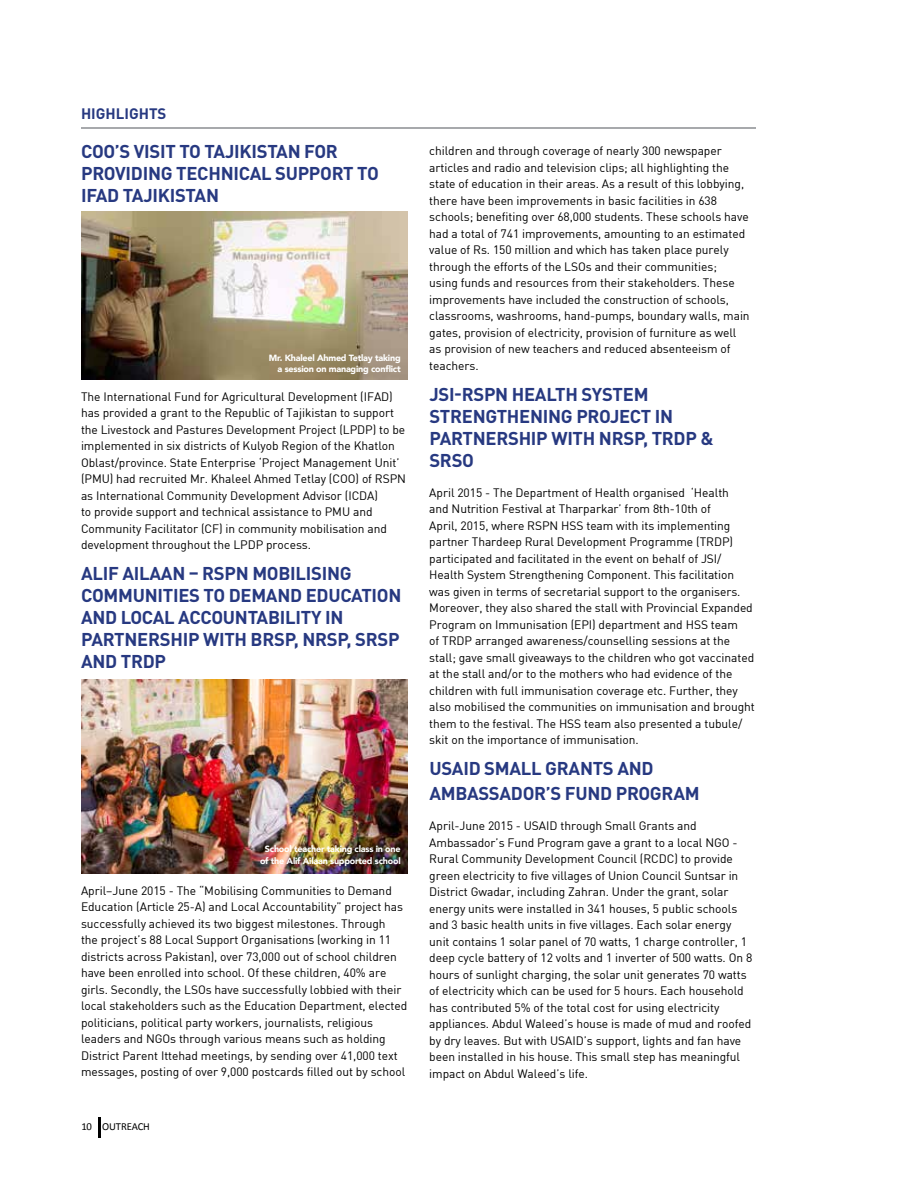
<style>
.page{position:relative;width:918px;height:1188px;background:#fff}
.page>*{position:absolute;margin:0;border:0;box-sizing:border-box;transform-origin:0 0}
.t1{font:700 18.3px/22px "DIN Pro";letter-spacing:-.015em;color:#273981}
.t2{font:700 15px "DIN Pro";color:#273981}
.t3{font:12px/16.5px "DIN";letter-spacing:-.005em;color:#000}
.t4{font:10.65px "Calibri";letter-spacing:-.01em;color:#000}
.t5{font:900 9px/11.4px "Avenir";letter-spacing:-.025em;color:#fff;text-align:right}
</style>
<div class="page">
<hr style="left:98px;top:1117px;width:3px;height:21px;background:#000">
<hr style="left:81px;top:128px;width:675px;height:1px;background:#a7a9ac">
<img style="left:81px;top:212px;width:327px;height:167px">
<img style="left:81px;top:679px;width:327px;height:194px">
<p class="t2" style="left:81px;top:102px;width:87px">HIGHLIGHTS</p>
<h1 class="t1" style="left:81px;top:138px;width:299px">COO’S VISIT TO TAJIKISTAN FOR<br>PROVIDING TECHNICAL SUPPORT TO<br>IFAD TAJIKISTAN</h1>
<p class="t5" style="left:269px;top:352px;width:133px">Mr. Khaleel Ahmed Tetlay taking a session on managing conflict</p>
<p class="t3" style="left:81px;top:388px;width:327px">The International Fund for Agricultural Development (IFAD) has provided a grant to the Republic of Tajikistan to support the Livestock and Pastures Development Project (LPDP) to be implemented in six districts of Kulyob Region of the Khatlon Oblast/province. State Enterprise ‘Project Management Unit’ (PMU) had recruited Mr. Khaleel Ahmed Tetlay (COO) of RSPN as International Community Development Advisor (ICDA)<br>to provide support and technical assistance to PMU and Community Facilitator (CF) in community mobilisation and development throughout the LPDP process.</p>
<h1 class="t1" style="left:81px;top:560px;width:322px">ALIF AILAAN – RSPN MOBILISING<br>COMMUNITIES TO DEMAND EDUCATION<br>AND LOCAL ACCOUNTABILITY IN<br>PARTNERSHIP WITH BRSP, NRSP, SRSP<br>AND TRDP</h1>
<p class="t5" style="left:260px;top:843px;width:142px;text-align:center">School teacher taking class in one of the Alif Ailaan supported school</p>
<p class="t3" style="left:81px;top:882px;width:328px">April–June 2015 - The “Mobilising Communities to Demand Education (Article 25-A) and Local Accountability” project has successfully achieved its two biggest milestones. Through<br>the project’s 88 Local Support Organisations (working in 11 districts across Pakistan), over 73,000 out of school children have been enrolled into school. Of these children, 40% are girls. Secondly, the LSOs have successfully lobbied with their local stakeholders such as the Education Department, elected politicians, political party workers, journalists, religious leaders and NGOs through various means such as holding District Parent Ittehad meetings, by sending over 41,000 text messages, posting of over 9,000 postcards filled out by school</p>
<p class="t4" style="left:81px;top:1120px;width:70px">10 OUTREACH</p>
<p class="t3" style="left:429px;top:143px;width:322px">children and through coverage of nearly 300 newspaper articles and radio and television clips; all highlighting the state of education in their areas. As a result of this lobbying, there have been improvements in basic facilities in 638 schools; benefiting over 68,000 students. These schools have had a total of 741 improvements, amounting to an estimated value of Rs. 150 million and which has taken place purely through the efforts of the LSOs and their communities;<br>using funds and resources from their stakeholders. These improvements have included the construction of schools, classrooms, washrooms, hand-pumps, boundary walls, main gates, provision of electricity, provision of furniture as well as provision of new teachers and reduced absenteeism of teachers.</p>
<h1 class="t1" style="left:429px;top:381px;width:286px">JSI-RSPN HEALTH SYSTEM<br>STRENGTHENING PROJECT IN<br>PARTNERSHIP WITH NRSP, TRDP &amp;<br>SRSO</h1>
<p class="t3" style="left:429px;top:484px;width:327px">April 2015 - The Department of Health organised ‘Health<br>and Nutrition Festival at Tharparkar’ from 8th-10th of<br>April, 2015, where RSPN HSS team with its implementing partner Thardeep Rural Development Programme (TRDP) participated and facilitated in the event on behalf of JSI/ Health System Strengthening Component. This facilitation was given in terms of secretarial support to the organisers.<br>Moreover, they also shared the stall with Provincial Expanded Program on Immunisation (EPI) department and HSS team<br>of TRDP arranged awareness/counselling sessions at the stall; gave small giveaways to the children who got vaccinated at the stall and/or to the mothers who had evidence of the children with full immunisation coverage etc. Further, they also mobilised the communities on immunisation and brought them to the festival. The HSS team also presented a tubule/ skit on the importance of immunisation.</p>
<h1 class="t1" style="left:429px;top:753px;width:272px;line-height:25.7px">USAID SMALL GRANTS AND<br>AMBASSADOR’S FUND PROGRAM</h1>
<p class="t3" style="left:429px;top:818px;width:325px">April-June 2015 - USAID through Small Grants and Ambassador’s Fund Program gave a grant to a local NGO - Rural Community Development Council (RCDC) to provide green electricity to five villages of Union Council Suntsar in District Gwadar, including Zahran. Under the grant, solar energy units were installed in 341 houses, 5 public schools and 3 basic health units in five villages. Each solar energy unit contains 1 solar panel of 70 watts, 1 charge controller, 1 deep cycle battery of 12 volts and 1 inverter of 500 watts. On 8 hours of sunlight charging, the solar unit generates 70 watts of electricity which can be used for 5 hours. Each household has contributed 5% of the total cost for using electricity appliances. Abdul Waleed’s house is made of mud and roofed by dry leaves. But with USAID’s support, lights and fan have been installed in his house. This small step has meaningful impact on Abdul Waleed’s life.</p>
</div>
